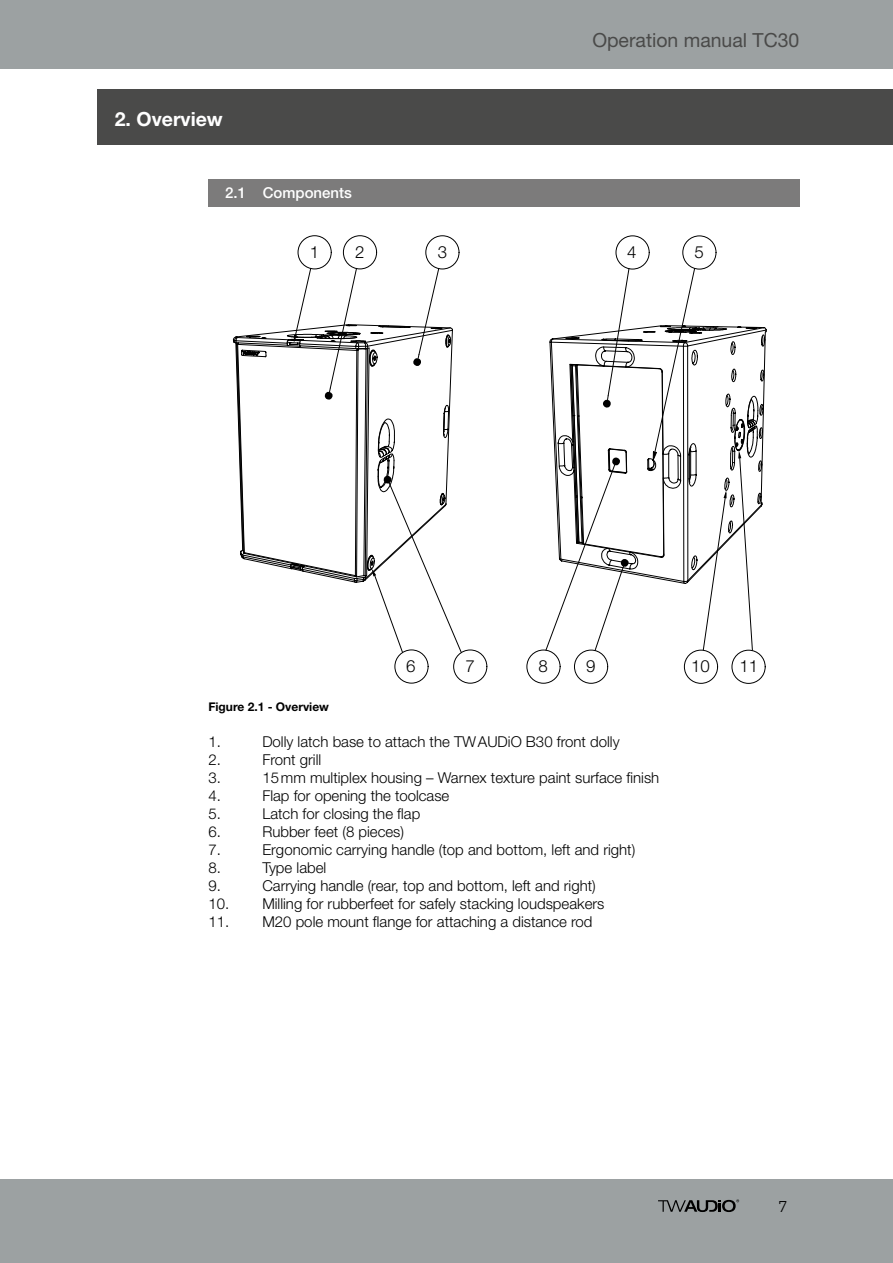
<style>
.page{position:relative;width:893px;height:1263px;background:#fff}
.page>*{position:absolute;margin:0;border:0;box-sizing:border-box;transform-origin:0 0}
.t1{font:19.5px "Helvetica Neue LT Std";color:#4a4a49}
.t2{font:700 19.5px "Helvetica Neue LT Std";color:#fff}
.t3{font:300 16.8px "Helvetica Neue LT Std";color:#000}
.t4{font:300 16.5px "Lexia";color:#000}
.t5{font:300 15px "Helvetica Neue LT Std";color:#000}
.t6{font:500 15px "Helvetica Neue LT Std";color:#fff}
.t7{font:700 12px "Helvetica Neue LT Std";color:#000}
</style>
<div class="page">
<div style="left:0;top:0;width:893px;height:69px;background:#9ca1a2"></div>
<div style="left:0;top:1179px;width:893px;height:84px;background:#9ca1a2"></div>
<svg style="left:658px;top:1199px;width:81px;height:13px"></svg>
<div style="left:98px;top:89px;width:795px;height:55px;background:#4a4a49"></div>
<div style="left:208px;top:179px;width:591px;height:28px;background:#7c7b7b"></div>
<div style="left:426px;top:236px;width:33px;height:33px;border:1px solid #000;border-radius:50%"></div>
<div style="left:343px;top:236px;width:34px;height:33px;border:1px solid #000;border-radius:50%"></div>
<div style="left:616px;top:236px;width:33px;height:33px;border:1px solid #000;border-radius:50%"></div>
<div style="left:683px;top:236px;width:33px;height:33px;border:1px solid #000;border-radius:50%"></div>
<div style="left:298px;top:236px;width:33px;height:33px;border:1px solid #000;border-radius:50%"></div>
<div style="left:395px;top:650px;width:33px;height:33px;border:1px solid #000;border-radius:50%"></div>
<div style="left:453px;top:650px;width:34px;height:33px;border:1px solid #000;border-radius:50%"></div>
<svg style="left:233px;top:268px;width:229px;height:385px"></svg>
<div style="left:527px;top:650px;width:33px;height:33px;border:1px solid #000;border-radius:50%"></div>
<div style="left:574px;top:650px;width:34px;height:33px;border:1px solid #000;border-radius:50%"></div>
<div style="left:684px;top:650px;width:34px;height:33px;border:1px solid #000;border-radius:50%"></div>
<div style="left:732px;top:650px;width:33px;height:33px;border:1px solid #000;border-radius:50%"></div>
<svg style="left:546px;top:268px;width:221px;height:383px"></svg>
<h1 class="t2" style="left:115px;top:107px;width:110px">2. Overview</h1>
<p class="t6" style="left:225px;top:184px;width:128px">2.1 Components</p>
<h1 class="t1" style="left:592px;top:29px;width:209px">Operation manual TC30</h1>
<p class="t3" style="left:310px;top:242px;width:11px">1</p>
<p class="t3" style="left:355px;top:242px;width:11px">2</p>
<p class="t3" style="left:438px;top:242px;width:11px">3</p>
<p class="t3" style="left:627px;top:242px;width:11px">4</p>
<p class="t3" style="left:695px;top:242px;width:11px">5</p>
<p class="t7" style="left:208px;top:699px;width:122px">Figure 2.1 - Overview</p>
<p class="t3" style="left:406px;top:656px;width:11px">6</p>
<p class="t3" style="left:465px;top:656px;width:11px">7</p>
<p class="t3" style="left:538px;top:656px;width:11px">8</p>
<p class="t3" style="left:586px;top:656px;width:11px">9</p>
<p class="t3" style="left:691px;top:656px;width:20px">10</p>
<p class="t3" style="left:740px;top:656px;width:20px">11</p>
<p class="t5" style="left:208px;top:732px;width:14px">1.</p>
<p class="t5" style="left:262px;top:732px;width:359px">Dolly latch base to attach the TWAUDiO B30 front dolly</p>
<p class="t5" style="left:208px;top:750px;width:14px">2.</p>
<p class="t5" style="left:262px;top:750px;width:60px">Front grill</p>
<p class="t5" style="left:208px;top:768px;width:14px">3.</p>
<p class="t5" style="left:262px;top:768px;width:398px">15mm multiplex housing – Warnex texture paint surface finish</p>
<p class="t5" style="left:208px;top:786px;width:14px">4.</p>
<p class="t5" style="left:262px;top:786px;width:188px">Flap for opening the toolcase</p>
<p class="t5" style="left:208px;top:804px;width:14px">5.</p>
<p class="t5" style="left:262px;top:804px;width:159px">Latch for closing the flap</p>
<p class="t5" style="left:208px;top:822px;width:14px">6.</p>
<p class="t5" style="left:262px;top:822px;width:143px">Rubber feet (8 pieces)</p>
<p class="t5" style="left:208px;top:840px;width:14px">7.</p>
<p class="t5" style="left:262px;top:840px;width:374px">Ergonomic carrying handle (top and bottom, left and right)</p>
<p class="t5" style="left:208px;top:858px;width:14px">8.</p>
<p class="t5" style="left:262px;top:858px;width:65px">Type label</p>
<p class="t5" style="left:208px;top:876px;width:14px">9.</p>
<p class="t5" style="left:262px;top:876px;width:335px">Carrying handle (rear, top and bottom, left and right)</p>
<p class="t5" style="left:208px;top:894px;width:397px">10. Milling for rubberfeet for safely stacking loudspeakers</p>
<p class="t5" style="left:208px;top:912px;width:386px">11. M20 pole mount flange for attaching a distance rod</p>
<p class="t4" style="left:778px;top:1195px;width:10px">7</p>
</div>
